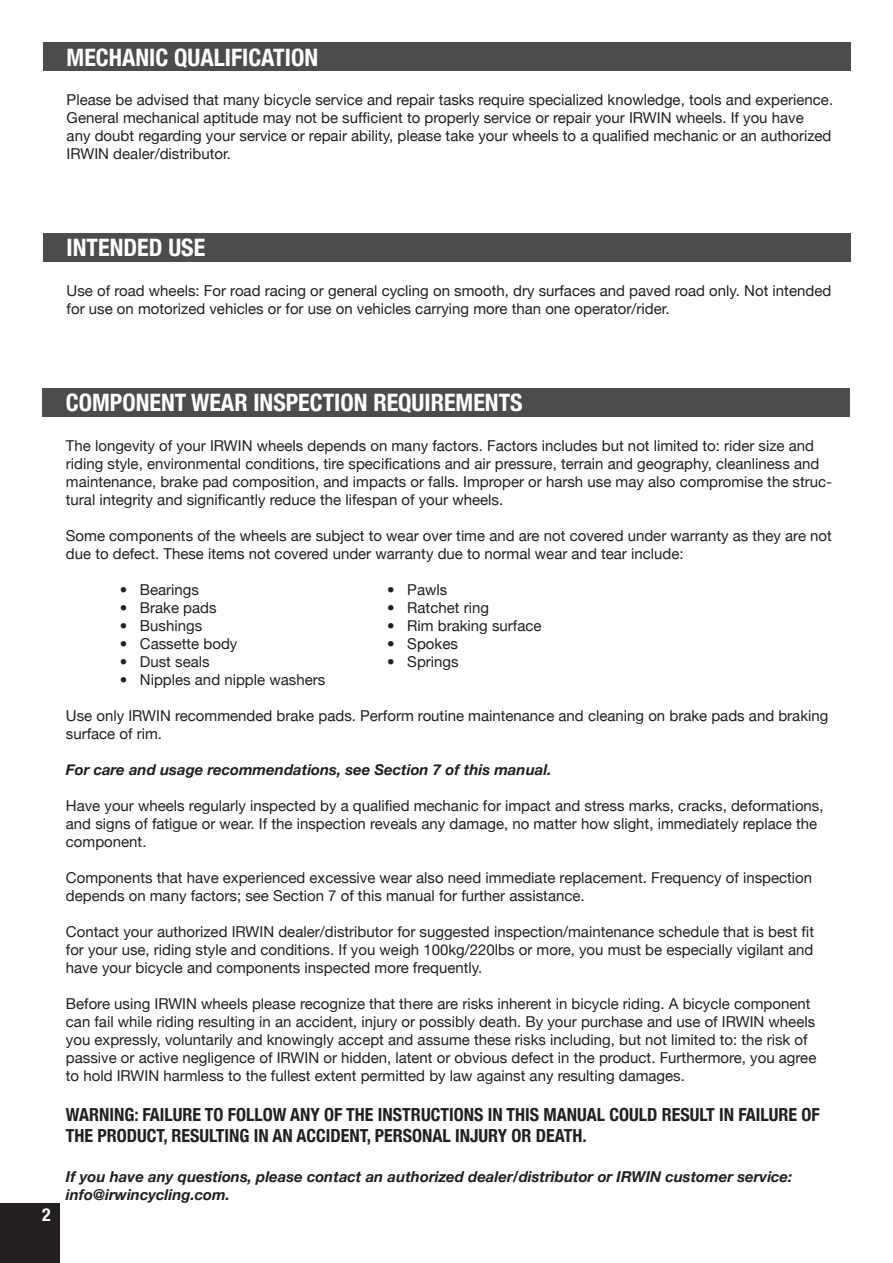
<style>
.page{position:relative;width:893px;height:1263px;background:#fff}
.page>*{position:absolute;margin:0;border:0;box-sizing:border-box;transform-origin:0 0}
.t1{font:700 condensed 24px "Helvetica Neue";color:#fff}
.t2{font:700 condensed 18px/21.6px "Helvetica Neue";color:#231f20}
.t3{font:700 condensed 18px "Helvetica Neue";color:#fff}
.t4{font:15px/18px "Helvetica Neue";color:#231f20}
.t5{font:italic 700 15px/18px "Helvetica Neue";color:#231f20}
.s1{color:#231f20}
</style>
<div class="page">
<div style="left:43px;top:43px;width:807px;height:28px;background:#4b4c4d"></div>
<div style="left:43px;top:233px;width:807px;height:28px;background:#4b4c4d"></div>
<div style="left:43px;top:388px;width:807px;height:28px;background:#4b4c4d"></div>
<div style="left:0;top:1203px;width:60px;height:60px;background:#231f20"></div>
<h1 class="t1" style="left:67px;top:43px;width:253px">MECHANIC QUALIFICATION</h1>
<p class="t4" style="left:67px;top:91px;width:768px">Please be advised that many bicycle service and repair tasks require specialized knowledge, tools and experience.<br>General mechanical aptitude may not be sufficient to properly service or repair your IRWIN wheels. If you have<br>any doubt regarding your service or repair ability, please take your wheels to a qualified mechanic or an authorized IRWIN dealer/distributor.</p>
<h1 class="t1" style="left:67px;top:233px;width:140px">INTENDED USE</h1>
<p class="t4" style="left:67px;top:281px;width:766px">Use of road wheels: For road racing or general cycling on smooth, dry surfaces and paved road only. Not intended for use on motorized vehicles or for use on vehicles carrying more than one operator/rider.</p>
<h1 class="t1" style="left:66px;top:388px;width:458px">COMPONENT WEAR INSPECTION REQUIREMENTS</h1>
<p class="t4" style="left:66px;top:436px;width:768px">The longevity of your IRWIN wheels depends on many factors. Factors includes but not limited to: rider size and riding style, environmental conditions, tire specifications and air pressure, terrain and geography, cleanliness and maintenance, brake pad composition, and impacts or falls. Improper or harsh use may also compromise the struc&shy;tural integrity and significantly reduce the lifespan of your wheels.</p>
<p class="t4" style="left:66px;top:526px;width:767px">Some components of the wheels are subject to wear over time and are not covered under warranty as they are not due to defect. These items not covered under warranty due to normal wear and tear include:</p>
<p class="t4" style="left:120px;top:580px;width:81px">• Bearings</p>
<p class="t4" style="left:120px;top:598px;width:98px">• Brake pads</p>
<p class="t4" style="left:120px;top:616px;width:84px">• Bushings</p>
<p class="t4" style="left:120px;top:634px;width:119px">• Cassette body</p>
<p class="t4" style="left:120px;top:652px;width:91px">• Dust seals</p>
<p class="t4" style="left:120px;top:670px;width:207px">• Nipples and nipple washers</p>
<p class="t4" style="left:66px;top:706px;width:764px">Use only IRWIN recommended brake pads. Perform routine maintenance and cleaning on brake pads and braking surface of rim.</p>
<p class="t5" style="left:66px;top:760px;width:487px">For care and usage recommendations, see Section 7 of this manual.</p>
<p class="t4" style="left:66px;top:796px;width:759px">Have your wheels regularly inspected by a qualified mechanic for impact and stress marks, cracks, deformations, and signs of fatigue or wear. If the inspection reveals any damage, no matter how slight, immediately replace the component.</p>
<p class="t4" style="left:66px;top:868px;width:748px">Components that have experienced excessive wear also need immediate replacement. Frequency of inspection depends on many factors; see Section 7 of this manual for further assistance.</p>
<p class="t4" style="left:66px;top:922px;width:750px;text-align:justify">Contact your authorized IRWIN dealer/distributor for suggested inspection/maintenance schedule that is best fit for your use, riding style and conditions. If you weigh 100kg/220lbs or more, you must be especially vigilant and have your bicycle and components inspected more frequently.</p>
<p class="t4" style="left:66px;top:994px;width:752px">Before using IRWIN wheels please recognize that there are risks inherent in bicycle riding. A bicycle component can fail while riding resulting in an accident, injury or possibly death. By your purchase and use of IRWIN wheels you expressly, voluntarily and knowingly accept and assume these risks including, but not limited to: the risk of passive or active negligence of IRWIN or hidden, latent or obvious defect in the product. Furthermore, you agree to hold IRWIN harmless to the fullest extent permitted by law against any resulting damages.</p>
<p class="t2" style="left:66px;top:1103px;width:755px">WARNING: FAILURE TO FOLLOW ANY OF THE INSTRUCTIONS IN THIS MANUAL COULD RESULT IN FAILURE OF<br>THE PRODUCT, RESULTING IN AN ACCIDENT, PERSONAL INJURY OR DEATH.</p>
<p class="t5" style="left:66px;top:1167px;width:728px">If you have any questions, please contact an authorized dealer/distributor or IRWIN customer service: info@irwincycling.com.</p>
<p class="t4" style="left:387px;top:580px;width:61px">• Pawls</p>
<p class="t4" style="left:387px;top:598px;width:103px">• Ratchet ring</p>
<p class="t4" style="left:387px;top:616px;width:156px">• Rim braking surface</p>
<p class="t4" style="left:387px;top:634px;width:72px">• Spokes</p>
<p class="t4" style="left:387px;top:652px;width:73px">• Springs</p>
<p class="t3" style="left:42px;top:1203px;width:19px">2<span class="s1">0</span></p>
</div>
